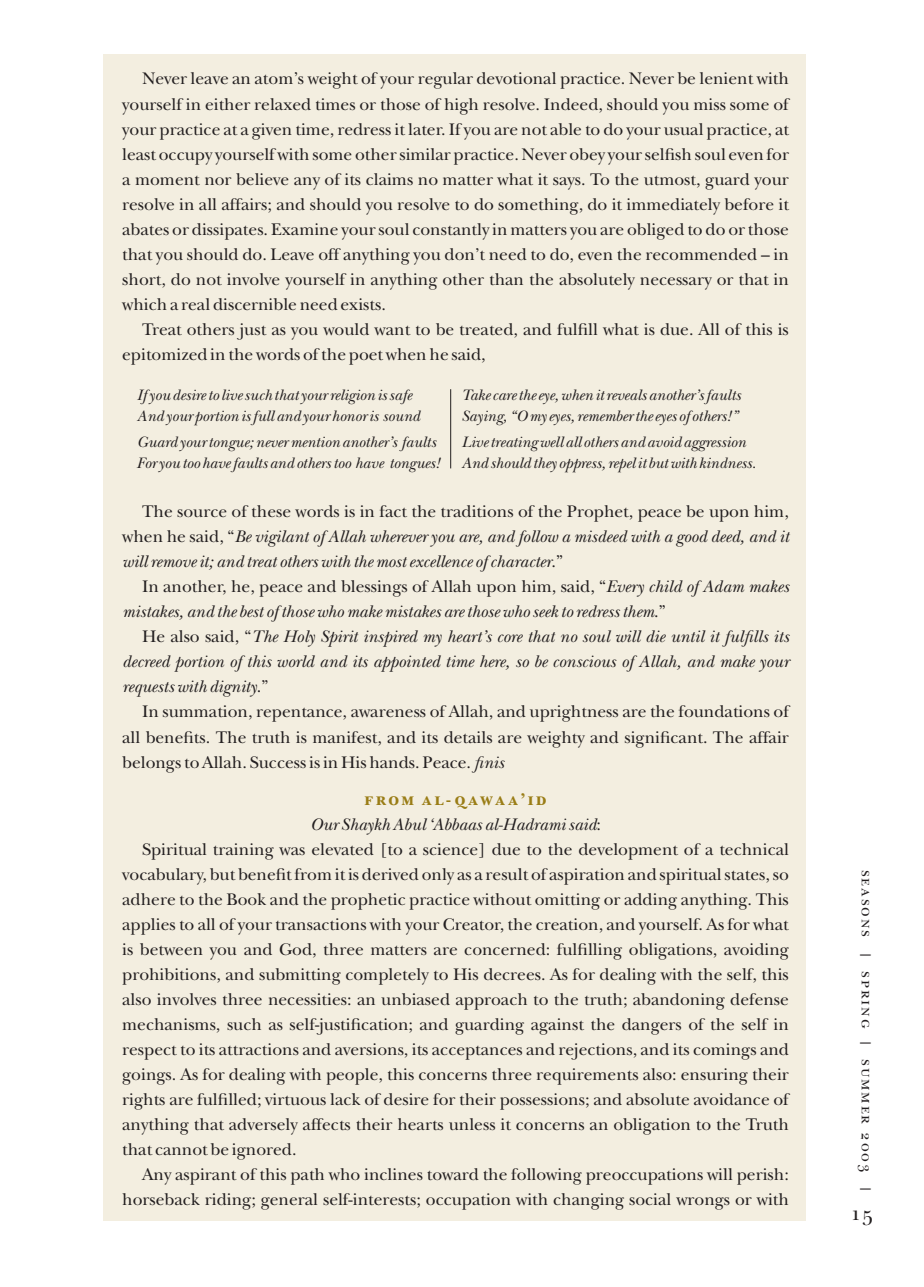
<style>
.page{position:relative;width:924px;height:1287px;background:#fff}
.page>*{position:absolute;margin:0;border:0;box-sizing:border-box;transform-origin:0 0}
.t1{font:21px "New Baskerville SC";color:#231f20}
.t2{font:17.5px/25px "New Baskerville";color:#231f20;text-align:justify}
.t3{font:italic 17.5px/25px "New Baskerville";color:#231f20;text-align:justify}
.t4{font:17.5px "New Baskerville Bold SC";letter-spacing:.135em;color:#9a7d16}
.t5{font:italic 15.75px/21px "New Baskerville";color:#231f20}
.t6{font:15.75px "New Baskerville SC";letter-spacing:.11em;color:#231f20}
.s1{font-style:normal}
.s2{font-style:italic}
</style>
<div class="page">
<div style="left:104px;top:54px;width:702px;height:1166px;background:#f3eee0"></div>
<hr style="left:450px;top:389px;width:1px;height:79px;background:#231f20">
<p class="t2" style="left:122px;top:68px;width:668px;text-indent:20px">Never leave an atom’s weight of your regular devotional practice. Never be lenient with yourself in either relaxed times or those of high resolve. Indeed, should you miss some of your practice at a given time, redress it later. If you are not able to do your usual practice, at least occupy yourself with some other similar practice. Never obey your selfish soul even for a moment nor believe any of its claims no matter what it says. To the utmost, guard your resolve in all affairs; and should you resolve to do something, do it immediately before it abates or dissipates. Examine your soul constantly in matters you are obliged to do or those that you should do. Leave off anything you don’t need to do, even the recommended – in short, do not involve yourself in anything other than the absolutely necessary or that in which a real discernible need exists.</p>
<p class="t2" style="left:122px;top:319px;width:668px;text-indent:20px">Treat others just as you would want to be treated, and fulfill what is due. All of this is epitomized in the words of the poet when he said,</p>
<p class="t5" style="left:137px;top:386px;width:285px">If you desire to live such that your religion is safe<br>And your portion is full and your honor is sound</p>
<p class="t5" style="left:137px;top:433px;width:305px">Guard your tongue; never mention another’s faults<br>For you too have faults and others too have tongues!</p>
<p class="t5" style="left:461px;top:386px;width:281px">Take care the eye, when it reveals another’s faults<br>Saying, “O my eyes, remember the eyes of others!”</p>
<p class="t5" style="left:461px;top:433px;width:296px">Live treating well all others and avoid aggression<br>And should they oppress, repel it but with kindness.</p>
<p class="t3" style="left:122px;top:501px;width:668px;text-indent:20px"><span class="s1">The source of these words is in fact the traditions of the Prophet, peace be upon him, when he said, “</span>Be vigilant of Allah wherever you are, and follow a misdeed with a good deed, and it will remove it; and treat others with the most excellence of character<span class="s1">.”</span></p>
<p class="t3" style="left:122px;top:576px;width:668px;text-indent:20px"><span class="s1">In another, he, peace and blessings of Allah upon him, said, “</span>Every child of Adam makes mistakes, and the best of those who make mistakes are those who seek to redress them<span class="s1">.”</span></p>
<p class="t3" style="left:122px;top:626px;width:668px;text-indent:20px"><span class="s1">He also said, “</span>The Holy Spirit inspired my heart’s core that no soul will die until it fulfills its decreed portion of this world and its appointed time here, so be conscious of Allah, and make your requests with dignity<span class="s1">.”</span></p>
<p class="t2" style="left:122px;top:701px;width:668px;text-indent:20px">In summation, repentance, awareness of Allah, and uprightness are the foundations of all benefits. The truth is manifest, and its details are weighty and significant. The affair belongs to Allah. Success is in His hands. Peace. <span class="s2">finis</span></p>
<p class="t4" style="left:365px;top:793px;width:183px">from al-qawaa’id</p>
<p class="t3" style="left:310px;top:813px;width:292px">Our Shaykh Abul ‘Abbaas al-Hadrami said<span class="s1">:</span></p>
<p class="t2" style="left:142px;top:838px;width:648px">Spiritual training was elevated [to a science] due to the development of a technical</p>
<p class="t2" style="left:122px;top:863px;width:668px">vocabulary, but benefit from it is derived only as a result of aspiration and spiritual states, so</p>
<p class="t2" style="left:122px;top:888px;width:668px">adhere to the Book and the prophetic practice without omitting or adding anything. This</p>
<p class="t2" style="left:122px;top:913px;width:668px">applies to all of your transactions with your Creator, the creation, and yourself. As for what</p>
<p class="t2" style="left:122px;top:938px;width:668px">is between you and God, three matters are concerned: fulfilling obligations, avoiding</p>
<p class="t2" style="left:122px;top:963px;width:668px">prohibitions, and submitting completely to His decrees. As for dealing with the self, this</p>
<p class="t2" style="left:122px;top:988px;width:668px">also involves three necessities: an unbiased approach to the truth; abandoning defense</p>
<p class="t2" style="left:122px;top:1014px;width:668px">mechanisms, such as self-justification; and guarding against the dangers of the self in</p>
<p class="t2" style="left:122px;top:1039px;width:668px">respect to its attractions and aversions, its acceptances and rejections, and its comings and</p>
<p class="t2" style="left:122px;top:1064px;width:668px">goings. As for dealing with people, this concerns three requirements also: ensuring their</p>
<p class="t2" style="left:122px;top:1089px;width:668px">rights are fulfilled; virtuous lack of desire for their possessions; and absolute avoidance of</p>
<p class="t2" style="left:122px;top:1114px;width:668px">anything that adversely affects their hearts unless it concerns an obligation to the Truth</p>
<p class="t2" style="left:122px;top:1139px;width:176px">that cannot be ignored.</p>
<p class="t2" style="left:142px;top:1164px;width:648px">Any aspirant of this path who inclines toward the following preoccupations will perish:</p>
<p class="t2" style="left:122px;top:1189px;width:668px">horseback riding; general self-interests; occupation with changing social wrongs or with</p>
<p class="t6" style="left:873px;top:869px;width:322px;rotate:90deg">seasons | spring | summer 2003 |</p>
<p class="t1" style="left:850px;top:1205px;width:25px">15</p>
</div>
